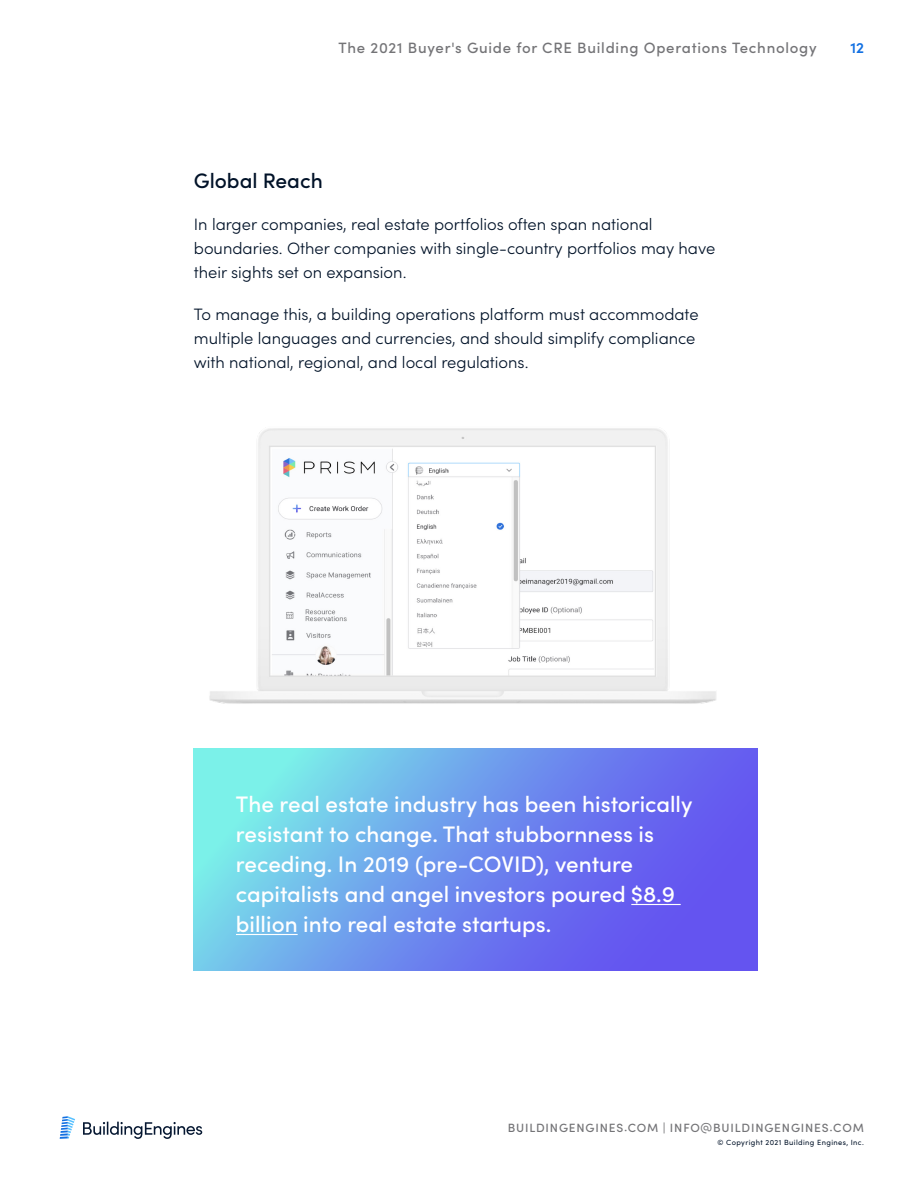
<style>
.page{position:relative;width:918px;height:1188px;background:#fff}
.page>*{position:absolute;margin:0;border:0;box-sizing:border-box;transform-origin:0 0}
.t1{font:500 22.5px/30px "Sofia Pro";color:#fff}
.t2{font:500 21px "Sofia Pro";color:#001228}
.t3{font:300 16.5px/24px "Sofia Pro";color:#001228}
.t4{font:500 15px "Sofia Pro";letter-spacing:.05em;color:#747477}
.t5{font:600 15px "Sofia Pro";color:#1270e2}
.t6{font:500 12px "Sofia Pro";letter-spacing:.07em;color:#747477}
.t7{font:7.5px "Sofia Pro";letter-spacing:.05em;color:#001228}
</style>
<div class="page">
<svg style="left:83px;top:1122px;width:119px;height:17px"></svg>
<svg style="left:60px;top:1116px;width:15px;height:23px"></svg>
<svg style="left:194px;top:748px;width:564px;height:223px;background:#6d92ed"></svg>
<hr style="left:631px;top:904px;width:50px;height:1px;background:#fff">
<hr style="left:236px;top:934px;width:62px;height:1px;background:#fff">
<img style="left:209px;top:428px;width:507px;height:276px">
<p class="t4" style="left:338px;top:37px;width:480px">The 2021 Buyer's Guide for CRE Building Operations Technology</p>
<p class="t5" style="left:850px;top:37px;width:15px">12</p>
<h2 class="t2" style="left:194px;top:165px;width:130px">Global Reach</h2>
<p class="t3" style="left:194px;top:212px;width:523px">In larger companies, real estate portfolios often span national boundaries. Other companies with single-country portfolios may have their sights set on expansion.</p>
<p class="t3" style="left:194px;top:302px;width:506px">To manage this, a building operations platform must accommodate multiple languages and currencies, and should simplify compliance with national, regional, and local regulations.</p>
<p class="t1" style="left:236px;top:788px;width:458px">The real estate industry has been historically resistant to change. That stubbornness is receding. In 2019 (pre-COVID), venture capitalists and angel investors poured $8.9 billion into real estate startups.</p>
<p class="t6" style="left:508px;top:1119px;width:358px">BUILDINGENGINES.COM | INFO@BUILDINGENGINES.COM</p>
<p class="t7" style="left:718px;top:1137px;width:148px">© Copyright 2021 Building Engines, Inc.</p>
</div>
